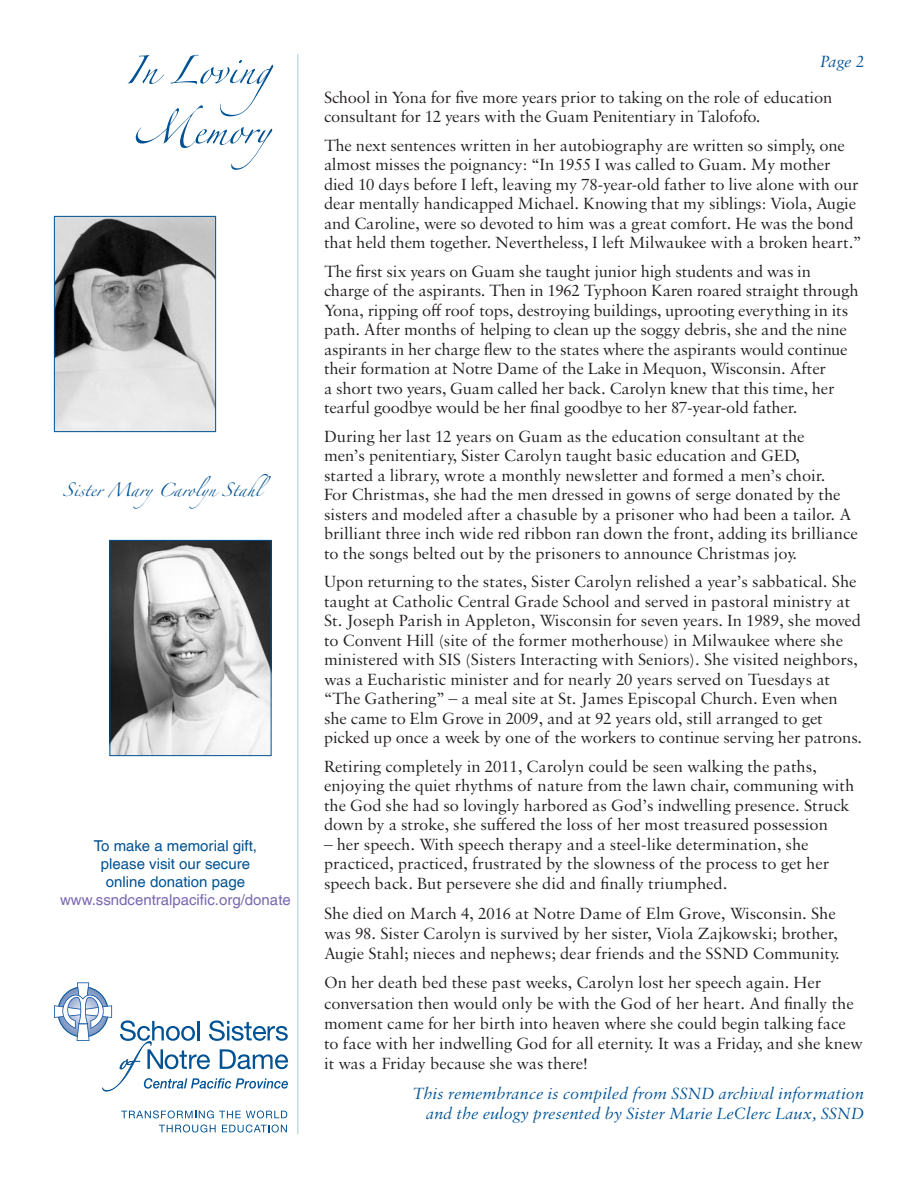
<style>
.page{position:relative;width:918px;height:1188px;background:#fff}
.page>*{position:absolute;margin:0;border:0;box-sizing:border-box;transform-origin:0 0}
.t1{font:63px/60px "Zapfino Extra LT Pro";color:#005294}
.Script_Name{font:30px "Zapfino Extra LT Pro";color:#005294}
.t2{font:17.25px/19.5px "Sabon MT Pro";color:#231f20}
.Page__-_Continued{font:italic 17.25px/20.2px "Sabon MT Pro";color:#005294;text-align:right}
.Contact_info{font:15px/18px "Helvetica LT Com";color:#005294;text-align:center}
.s1{color:#7a67ae}
</style>
<div class="page">
<hr style="left:297px;top:54px;width:1px;height:1080px;background:#c5dce9">
<svg style="left:121px;top:1111px;width:166px;height:7px"></svg>
<svg style="left:159px;top:1125px;width:57px;height:8px"></svg>
<svg style="left:222px;top:1125px;width:65px;height:8px"></svg>
<svg style="left:54px;top:982px;width:234px;height:109px"></svg>
<img style="left:112px;top:542px;width:158px;height:212px">
<div style="left:110px;top:540px;width:162px;height:216px;border:1px solid #005294"></div>
<img style="left:56px;top:218px;width:158px;height:212px">
<div style="left:54px;top:216px;width:162px;height:216px;border:1px solid #005294"></div>
<h1 class="t1" style="left:125px;top:31px;width:184px">In Loving<br>Memory</h1>
<p class="Page__-_Continued" style="left:820px;top:51px;width:45px">Page 2</p>
<p class="t2" style="left:324px;top:87px;width:510px">School in Yona for five more years prior to taking on the role of education consultant for 12 years with the Guam Penitentiary in Talofofo.</p>
<p class="t2" style="left:324px;top:135px;width:539px">The next sentences written in her autobiography are written so simply, one almost misses the poignancy: “In 1955 I was called to Guam. My mother died 10 days before I left, leaving my 78-year-old father to live alone with our dear mentally handicapped Michael. Knowing that my siblings: Viola, Augie and Caroline, were so devoted to him was a great comfort. He was the bond that held them together. Nevertheless, I left Milwaukee with a broken heart.”</p>
<p class="t2" style="left:324px;top:261px;width:536px">The first six years on Guam she taught junior high students and was in charge of the aspirants. Then in 1962 Typhoon Karen roared straight through Yona, ripping off roof tops, destroying buildings, uprooting everything in its path. After months of helping to clean up the soggy debris, she and the nine aspirants in her charge flew to the states where the aspirants would continue their formation at Notre Dame of the Lake in Mequon, Wisconsin. After<br>a short two years, Guam called her back. Carolyn knew that this time, her tearful goodbye would be her final goodbye to her 87-year-old father.</p>
<p class="t2" style="left:324px;top:426px;width:535px">During her last 12 years on Guam as the education consultant at the<br>men’s penitentiary, Sister Carolyn taught basic education and GED,<br>started a library, wrote a monthly newsletter and formed a men’s choir.<br>For Christmas, she had the men dressed in gowns of serge donated by the sisters and modeled after a chasuble by a prisoner who had been a tailor. A brilliant three inch wide red ribbon ran down the front, adding its brilliance to the songs belted out by the prisoners to announce Christmas joy.</p>
<p class="t2" style="left:324px;top:571px;width:540px">Upon returning to the states, Sister Carolyn relished a year’s sabbatical. She taught at Catholic Central Grade School and served in pastoral ministry at St. Joseph Parish in Appleton, Wisconsin for seven years. In 1989, she moved to Convent Hill (site of the former motherhouse) in Milwaukee where she ministered with SIS (Sisters Interacting with Seniors). She visited neighbors, was a Eucharistic minister and for nearly 20 years served on Tuesdays at “The Gathering” – a meal site at St. James Episcopal Church. Even when she came to Elm Grove in 2009, and at 92 years old, still arranged to get picked up once a week by one of the workers to continue serving her patrons.</p>
<p class="t2" style="left:324px;top:756px;width:532px">Retiring completely in 2011, Carolyn could be seen walking the paths, enjoying the quiet rhythms of nature from the lawn chair, communing with the God she had so lovingly harbored as God’s indwelling presence. Struck down by a stroke, she suffered the loss of her most treasured possession</p>
<p class="t2" style="left:324px;top:834px;width:507px">– her speech. With speech therapy and a steel-like determination, she practiced, practiced, frustrated by the slowness of the process to get her speech back. But persevere she did and finally triumphed.</p>
<p class="t2" style="left:324px;top:903px;width:517px;line-height:20.2px">She died on March 4, 2016 at Notre Dame of Elm Grove, Wisconsin. She was 98. Sister Carolyn is survived by her sister, Viola Zajkowski; brother,<br>Augie Stahl; nieces and nephews; dear friends and the SSND Community.</p>
<p class="t2" style="left:324px;top:972px;width:540px;line-height:20.2px">On her death bed these past weeks, Carolyn lost her speech again. Her conversation then would only be with the God of her heart. And finally the moment came for her birth into heaven where she could begin talking face to face with her indwelling God for all eternity. It was a Friday, and she knew it was a Friday because she was there!</p>
<p class="Page__-_Continued" style="left:413px;top:1083px;width:453px">This remembrance is compiled from SSND archival information and the eulogy presented by Sister Marie LeClerc Laux, SSND</p>
<p class="Script_Name" style="left:63px;top:468px;width:200px">Sister Mary Carolyn Stahl</p>
<p class="Contact_info" style="left:60px;top:837px;width:232px">To make a memorial gift,<br>please visit our secure<br>online donation page <span class="s1">www.ssndcentralpacific.org/donate</span></p>
</div>
